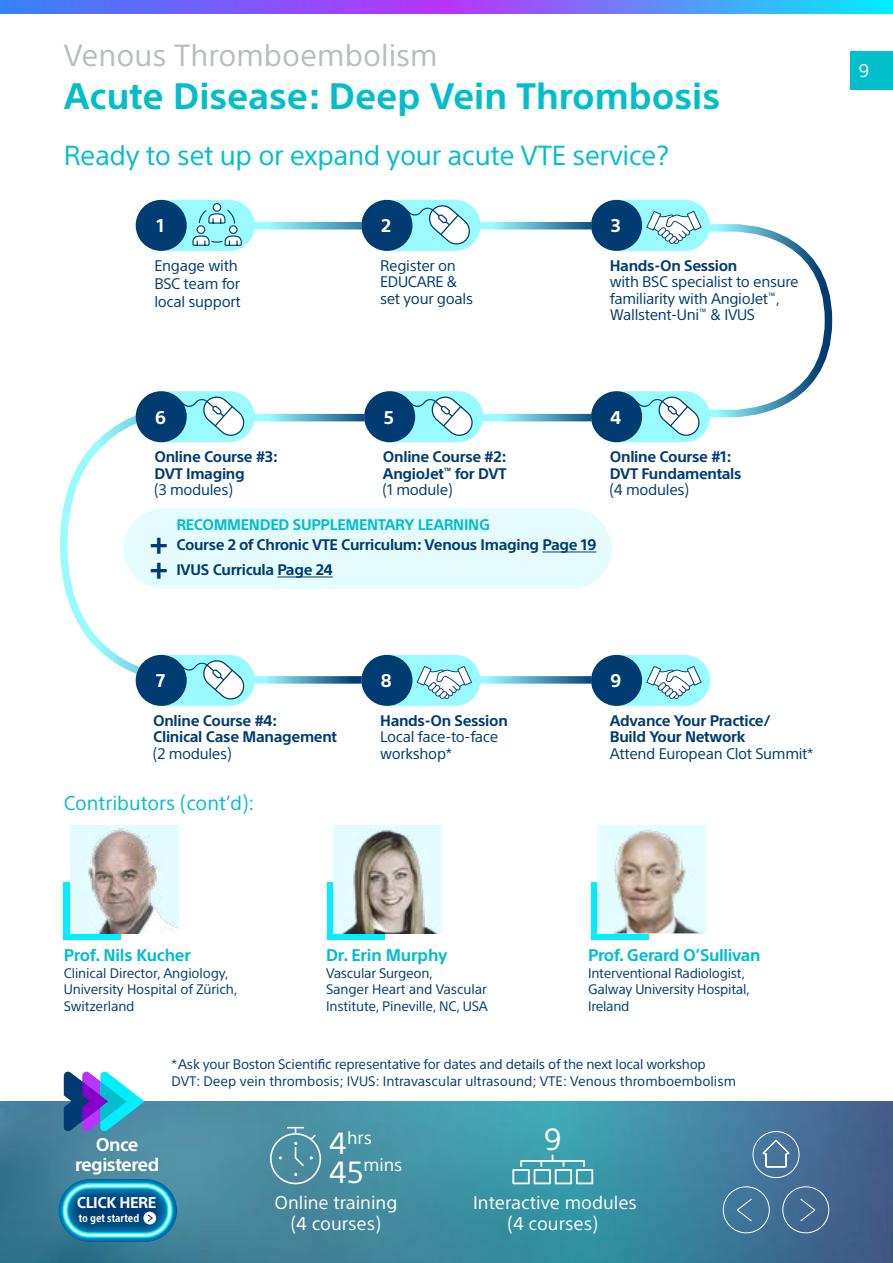
<style>
.page{position:relative;width:893px;height:1263px;background:#fff}
.page>*{position:absolute;margin:0;border:0;box-sizing:border-box;transform-origin:0 0}
.t1{font:700 36px "SST";color:#00becc}
.t2{font:700 33px "SST";color:#003c71}
.t3{font:30px "SST";color:#b9bdc1}
.t4{font:30px "SST";color:#fff}
.t5{font:27px "SST";letter-spacing:-.015em;color:#00becc}
.t6{font:19.5px "SST";color:#00becc}
.t7{font:18px/21px "SST";color:#fff;text-align:center}
.t8{font:700 18px/19.5px "SST";letter-spacing:-.025em;color:#fff;text-align:center}
.t9{font:17.55px/27px "SST";color:#fff}
.t10{font:700 16.5px "SST";letter-spacing:-.02em;color:#00becc}
.t11{font:700 15.3px "SST";letter-spacing:-.03em;color:#fff}
.t12{font:700 15px/16.5px "SST";letter-spacing:-.02em;color:#003c71}
.t13{font:15px/16.5px "SST";letter-spacing:-.02em;color:#003c71}
.t14{font:700 15px "SST";letter-spacing:-.02em;color:#00becc}
.t15{font:13.5px/16.5px "SST";letter-spacing:-.015em;color:#003c71}
.t16{font:700 condensed 11.1px "SST";color:#fff}
.s1{font-weight:400}
.s2{font-size:30px}
</style>
<div class="page">
<svg style="left:0;top:0;width:893px;height:14px;background:#6a76fe"></svg>
<svg style="left:255px;top:222px;width:106px;height:7px"></svg>
<svg style="left:480px;top:222px;width:111px;height:7px"></svg>
<svg style="left:483px;top:414px;width:108px;height:7px"></svg>
<svg style="left:255px;top:414px;width:109px;height:7px"></svg>
<svg style="left:60px;top:403px;width:162px;height:284px"></svg>
<div style="left:361px;top:200px;width:119px;height:51px;background:#99fbff;border-radius:26px"></div>
<div style="left:361px;top:200px;width:51px;height:51px;background:#003c71;border-radius:50%"></div>
<svg style="left:406px;top:204px;width:65px;height:42px"></svg>
<div style="left:591px;top:200px;width:119px;height:51px;background:#99fbff;border-radius:26px"></div>
<div style="left:591px;top:200px;width:51px;height:51px;background:#003c71;border-radius:50%"></div>
<svg style="left:255px;top:676px;width:106px;height:8px"></svg>
<svg style="left:480px;top:676px;width:111px;height:8px"></svg>
<div style="left:591px;top:391px;width:119px;height:51px;background:#99fbff;border-radius:26px"></div>
<div style="left:591px;top:391px;width:51px;height:51px;background:#003c71;border-radius:50%"></div>
<svg style="left:636px;top:211px;width:197px;height:226px"></svg>
<div style="left:364px;top:391px;width:119px;height:51px;background:#99fbff;border-radius:26px"></div>
<div style="left:364px;top:391px;width:51px;height:51px;background:#003c71;border-radius:50%"></div>
<svg style="left:409px;top:395px;width:65px;height:42px"></svg>
<div style="left:361px;top:655px;width:119px;height:51px;background:#99fbff;border-radius:26px"></div>
<div style="left:361px;top:655px;width:51px;height:51px;background:#003c71;border-radius:50%"></div>
<svg style="left:417px;top:666px;width:55px;height:33px"></svg>
<div style="left:136px;top:655px;width:119px;height:51px;background:#99fbff;border-radius:26px"></div>
<div style="left:136px;top:655px;width:51px;height:51px;background:#003c71;border-radius:50%"></div>
<svg style="left:181px;top:659px;width:65px;height:42px"></svg>
<div style="left:136px;top:391px;width:119px;height:51px;background:#99fbff;border-radius:26px"></div>
<div style="left:136px;top:391px;width:51px;height:51px;background:#003c71;border-radius:50%"></div>
<svg style="left:181px;top:395px;width:65px;height:42px"></svg>
<div style="left:123px;top:509px;width:489px;height:80px;background:#e6fdff;border-radius:40px"></div>
<div style="left:136px;top:200px;width:119px;height:51px;background:#99fbff;border-radius:26px"></div>
<div style="left:136px;top:200px;width:51px;height:51px;background:#003c71;border-radius:50%"></div>
<svg style="left:192px;top:202px;width:50px;height:44px"></svg>
<div style="left:591px;top:655px;width:119px;height:51px;background:#99fbff;border-radius:26px"></div>
<div style="left:591px;top:655px;width:51px;height:51px;background:#003c71;border-radius:50%"></div>
<svg style="left:646px;top:666px;width:56px;height:33px"></svg>
<div style="left:64px;top:882px;width:57px;height:57px;background:#0ef"></div>
<img style="left:70px;top:825px;width:108px;height:108px">
<svg style="left:327px;top:882px;width:58px;height:57px"></svg>
<img style="left:334px;top:825px;width:108px;height:108px">
<div style="left:591px;top:882px;width:57px;height:57px;background:#0ef"></div>
<div style="left:597px;top:825px;width:109px;height:108px;background:#e6fdff"></div>
<img style="left:613px;top:829px;width:89px;height:104px">
<hr style="left:542px;top:552px;width:54px;height:1px;background:#003c71">
<hr style="left:277px;top:577px;width:56px;height:1px;background:#003c71">
<svg style="left:0;top:1101px;width:893px;height:162px;background:#41859e"></svg>
<svg style="left:64px;top:1071px;width:81px;height:60px"></svg>
<div style="left:723px;top:1186px;width:47px;height:47px;border:1px solid #fff;border-radius:50%"></div>
<svg style="left:736px;top:1198px;width:16px;height:24px"></svg>
<div style="left:782px;top:1186px;width:47px;height:47px;border:1px solid #fff;border-radius:50%"></div>
<svg style="left:800px;top:1198px;width:16px;height:24px"></svg>
<div style="left:753px;top:1131px;width:46px;height:47px;border:1px solid #fff;border-radius:50%"></div>
<svg style="left:763px;top:1140px;width:26px;height:27px"></svg>
<div style="left:850px;top:51px;width:43px;height:38px;background:#00becc"></div>
<svg style="left:512px;top:1154px;width:81px;height:30px;background:#65b3be"></svg>
<svg style="left:270px;top:1127px;width:51px;height:58px;background:#5e99ab"></svg>
<svg style="left:59px;top:1179px;width:118px;height:63px;background:#2081a9"></svg>
<h3 class="t3" style="left:64px;top:37px;width:375px">Venous Thromboembolism</h3>
<h1 class="t1" style="left:64px;top:74px;width:658px">Acute Disease: Deep Vein Thrombosis</h1>
<h3 class="t5" style="left:64px;top:140px;width:606px">Ready to set up or expand your acute VTE service?</h3>
<h3 class="t8" style="left:156px;top:216px;width:10px">1</h3>
<p class="t13" style="left:154px;top:256px;width:88px;line-height:18px">Engage with<br>BSC team for local support</p>
<h3 class="t8" style="left:155px;top:407px;width:12px">6</h3>
<p class="t12" style="left:154px;top:449px;width:125px">Online Course #3:<br>DVT Imaging</p>
<p class="t13" style="left:154px;top:482px;width:80px">(3 modules)</p>
<h3 class="t8" style="left:381px;top:216px;width:12px">2</h3>
<h3 class="t8" style="left:611px;top:216px;width:12px">3</h3>
<p class="t13" style="left:380px;top:257px;width:94px">Register on<br>EDUCARE &amp; set your goals</p>
<p class="t12" style="left:610px;top:257px;width:129px">Hands-On Session</p>
<p class="t13" style="left:610px;top:274px;width:190px">with BSC specialist to ensure familiarity with AngioJet<sup>™</sup>,<br>Wallstent-Uni<sup>™</sup> &amp; IVUS</p>
<h3 class="t8" style="left:384px;top:407px;width:12px">5</h3>
<h3 class="t8" style="left:610px;top:407px;width:12px">4</h3>
<p class="t12" style="left:383px;top:449px;width:125px;text-align:justify">Online Course #2:<br>AngioJet<sup>™</sup> for DVT <span class="s1">(1 module)</span></p>
<p class="t12" style="left:610px;top:449px;width:133px">Online Course #1:<br>DVT Fundamentals</p>
<p class="t13" style="left:610px;top:482px;width:81px">(4 modules)</p>
<h2 class="t2" style="left:150px;top:525px;width:20px">+</h2>
<h2 class="t2" style="left:150px;top:549px;width:20px">+</h2>
<p class="t14" style="left:176px;top:515px;width:315px">RECOMMENDED SUPPLEMENTARY LEARNING</p>
<p class="t12" style="left:176px;top:532px;width:421px;line-height:25px">Course 2 of Chronic VTE Curriculum: Venous Imaging Page 19<br>IVUS Curricula Page 24</p>
<h3 class="t8" style="left:156px;top:671px;width:11px">7</h3>
<h3 class="t8" style="left:381px;top:671px;width:12px">8</h3>
<h3 class="t8" style="left:610px;top:671px;width:12px">9</h3>
<p class="t12" style="left:153px;top:712px;width:186px">Online Course #4:<br>Clinical Case Management</p>
<p class="t13" style="left:153px;top:745px;width:80px">(2 modules)</p>
<p class="t12" style="left:380px;top:712px;width:129px">Hands-On Session</p>
<p class="t13" style="left:380px;top:729px;width:120px">Local face-to-face workshop*</p>
<p class="t12" style="left:610px;top:712px;width:163px">Advance Your Practice/<br>Build Your Network</p>
<p class="t13" style="left:610px;top:745px;width:205px">Attend European Clot Summit*</p>
<h3 class="t6" style="left:64px;top:792px;width:192px">Contributors (cont’d):</h3>
<h3 class="t7" style="left:859px;top:60px;width:12px">9</h3>
<p class="t10" style="left:64px;top:945px;width:129px">Prof. Nils Kucher</p>
<p class="t15" style="left:64px;top:964px;width:175px">Clinical Director, Angiology,<br>University Hospital of Zürich,<br>Switzerland</p>
<p class="t10" style="left:326px;top:945px;width:123px">Dr. Erin Murphy</p>
<p class="t15" style="left:326px;top:964px;width:163px">Vascular Surgeon,<br>Sanger Heart and Vascular<br>Institute, Pineville, NC, USA</p>
<p class="t10" style="left:588px;top:945px;width:174px">Prof. Gerard O’Sullivan</p>
<p class="t15" style="left:588px;top:964px;width:163px">Interventional Radiologist,<br>Galway University Hospital,<br>Ireland</p>
<p class="t15" style="left:171px;top:1056px;width:566px">*Ask your Boston Scientific representative for dates and details of the next local workshop<br>DVT: Deep vein thrombosis; IVUS: Intravascular ultrasound; VTE: Venous thromboembolism</p>
<h3 class="t8" style="left:75px;top:1135px;width:86px">Once registered</h3>
<p class="t11" style="left:77px;top:1194px;width:81px">CLICK HERE</p>
<p class="t16" style="left:79px;top:1211px;width:62px">to get started</p>
<p class="t9" style="left:330px;top:1124px;width:74px"><span class="s2">4</span>hrs<br><span class="s2">45</span>mins</p>
<h3 class="t7" style="left:274px;top:1192px;width:124px">Online training (4 courses)</h3>
<h3 class="t4" style="left:544px;top:1121px;width:19px">9</h3>
<h3 class="t7" style="left:473px;top:1192px;width:165px">Interactive modules (4 courses)</h3>
</div>
